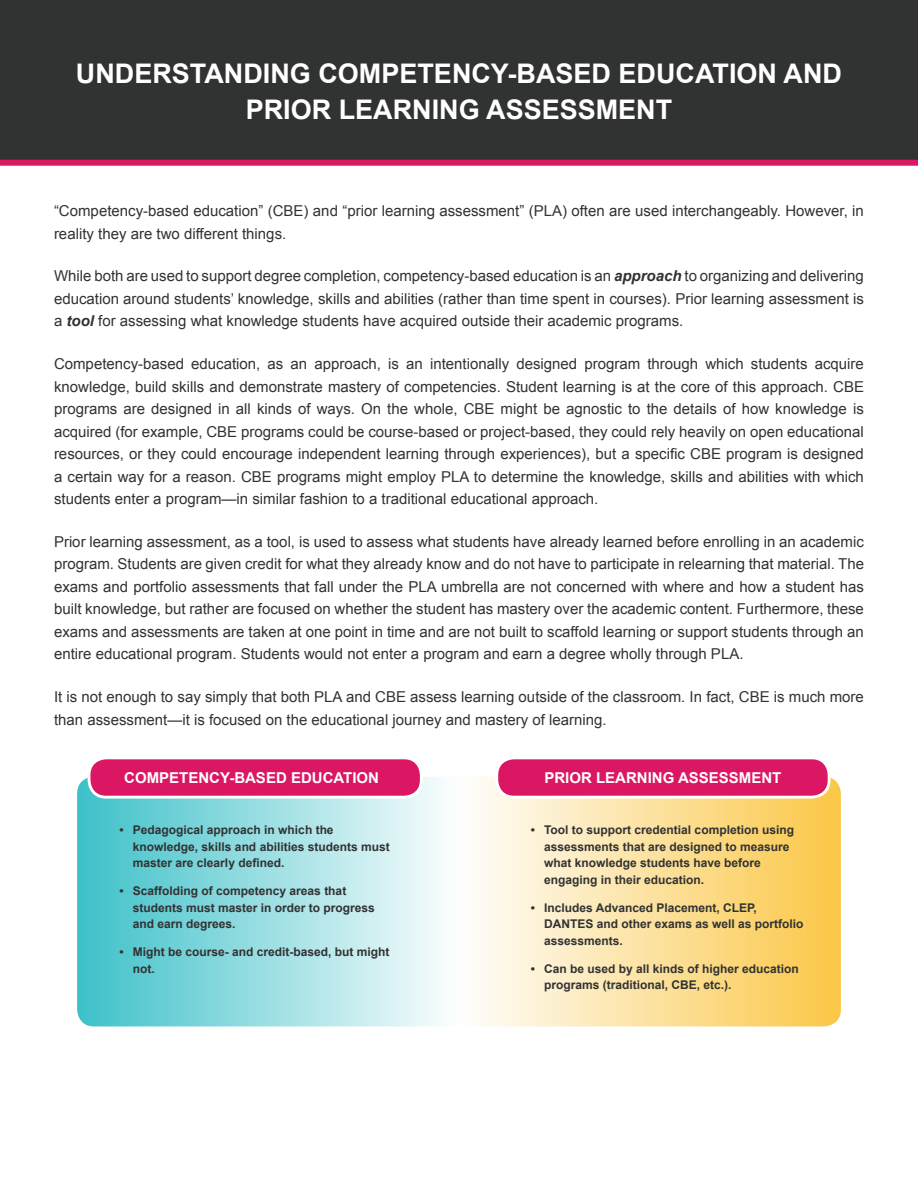
<style>
.page{position:relative;width:918px;height:1188px;background:#fff}
.page>*{position:absolute;margin:0;border:0;box-sizing:border-box;transform-origin:0 0}
.t1{font:700 27px/36px "Arial";color:#fff;text-align:center}
.t2{font:15px/22.5px "Arial";color:#313232;text-align:justify}
.t3{font:700 15px "Arial";color:#fff}
.t4{font:700 12px/16.5px "Arial";color:#313232}
.s1{font-weight:700;font-style:italic}
</style>
<div class="page">
<div style="left:0;top:0;width:918px;height:163px;background:#313232"></div>
<div style="left:0;top:160px;width:918px;height:6px;background:#db1863"></div>
<svg style="left:478px;top:777px;width:363px;height:249px;background:#fce19d"></svg>
<svg style="left:77px;top:777px;width:365px;height:249px;background:#99dee2"></svg>
<div style="left:497px;top:758px;width:332px;height:39px;background:#db1763;border-radius:17px"></div>
<div style="left:495px;top:756px;width:336px;height:43px;border:3px solid #fff;border-radius:17px"></div>
<div style="left:89px;top:758px;width:332px;height:39px;background:#db1763;border-radius:17px"></div>
<div style="left:88px;top:756px;width:335px;height:43px;border:3px solid #fff;border-radius:17px"></div>
<h1 class="t1" style="left:76px;top:56px;width:768px">UNDERSTANDING COMPETENCY-BASED EDUCATION AND<br>PRIOR LEARNING ASSESSMENT</h1>
<p class="t2" style="left:54px;top:200px;width:811px">“Competency-based education” (CBE) and “prior learning assessment” (PLA) often are used interchangeably. However, in reality they are two different things.</p>
<p class="t2" style="left:54px;top:265px;width:811px">While both are used to support degree completion, competency-based education is an <span class="s1">approach</span> to organizing and delivering education around students’ knowledge, skills and abilities (rather than time spent in courses). Prior learning assessment is a <span class="s1">tool</span> for assessing what knowledge students have acquired outside their academic programs.</p>
<p class="t2" style="left:54px;top:353px;width:812px">Competency-based education, as an approach, is an intentionally designed program through which students acquire knowledge, build skills and demonstrate mastery of competencies. Student learning is at the core of this approach. CBE programs are designed in all kinds of ways. On the whole, CBE might be agnostic to the details of how knowledge is acquired (for example, CBE programs could be course-based or project-based, they could rely heavily on open educational resources, or they could encourage independent learning through experiences), but a specific CBE program is designed a certain way for a reason. CBE programs might employ PLA to determine the knowledge, skills and abilities with which students enter a program—in similar fashion to a traditional educational approach.</p>
<p class="t2" style="left:54px;top:531px;width:812px">Prior learning assessment, as a tool, is used to assess what students have already learned before enrolling in an academic program. Students are given credit for what they already know and do not have to participate in relearning that material. The exams and portfolio assessments that fall under the PLA umbrella are not concerned with where and how a student has built knowledge, but rather are focused on whether the student has mastery over the academic content. Furthermore, these exams and assessments are taken at one point in time and are not built to scaffold learning or support students through an entire educational program. Students would not enter a program and earn a degree wholly through PLA.</p>
<p class="t2" style="left:54px;top:686px;width:811px">It is not enough to say simply that both PLA and CBE assess learning outside of the classroom. In fact, CBE is much more than assessment—it is focused on the educational journey and mastery of learning.</p>
<p class="t3" style="left:124px;top:767px;width:256px">COMPETENCY-BASED EDUCATION</p>
<p class="t3" style="left:544px;top:767px;width:238px">PRIOR LEARNING ASSESSMENT</p>
<p class="t4" style="left:133px;top:822px;width:258px;text-indent:-14px">• Pedagogical approach in which the knowledge, skills and abilities students must master are clearly defined.</p>
<p class="t4" style="left:133px;top:883px;width:244px;text-indent:-14px">• Scaffolding of competency areas that students must master in order to progress and earn degrees.</p>
<p class="t4" style="left:133px;top:944px;width:258px;text-indent:-14px">• Might be course- and credit-based, but might not.</p>
<p class="t4" style="left:544px;top:822px;width:251px;text-indent:-14px">• Tool to support credential completion using assessments that are designed to measure what knowledge students have before engaging in their education.</p>
<p class="t4" style="left:544px;top:900px;width:261px;text-indent:-14px">• Includes Advanced Placement, CLEP,<br>DANTES and other exams as well as portfolio assessments.</p>
<p class="t4" style="left:544px;top:961px;width:256px;text-indent:-14px">• Can be used by all kinds of higher education programs (traditional, CBE, etc.).</p>
</div>
